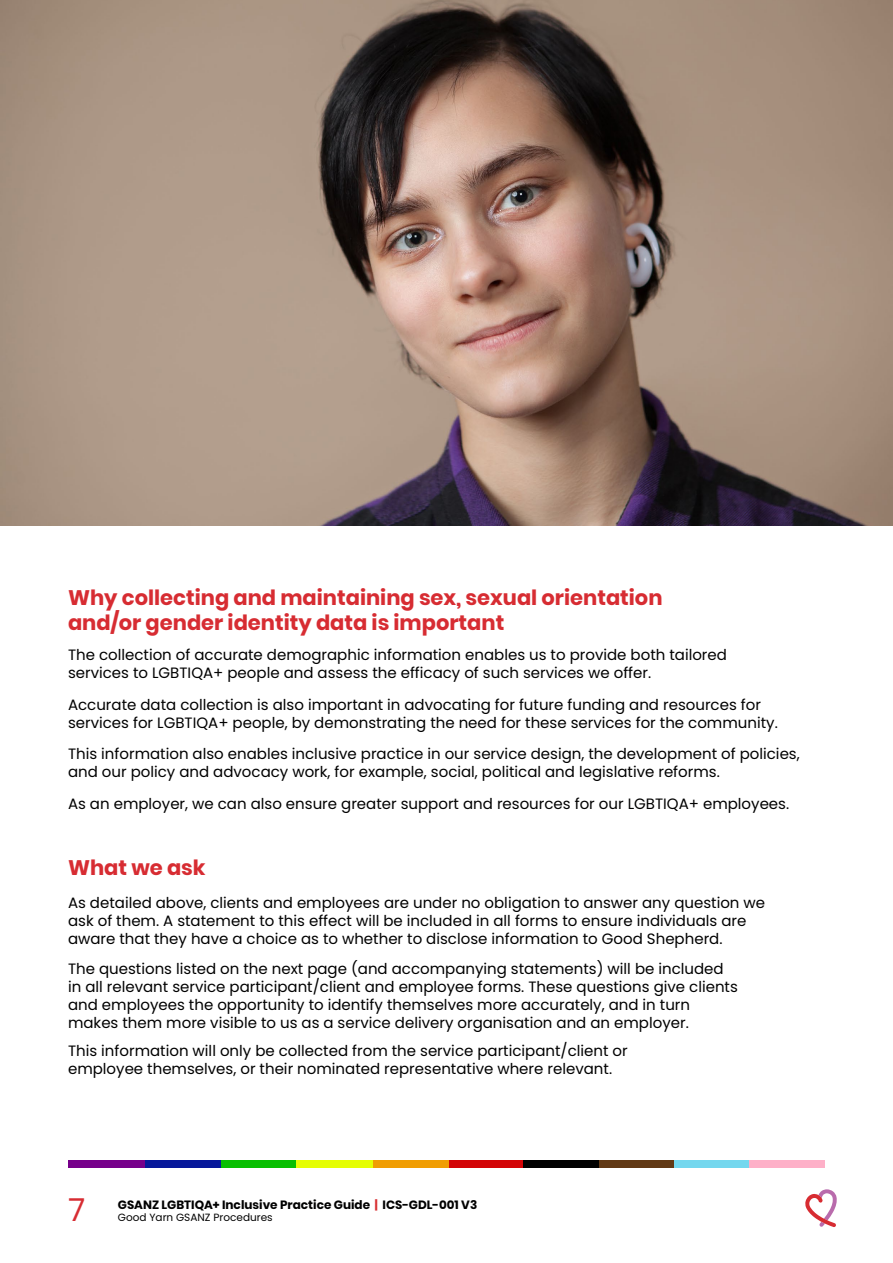
<style>
.page{position:relative;width:893px;height:1263px;background:#fff}
.page>*{position:absolute;margin:0;border:0;box-sizing:border-box;transform-origin:0 0}
.t1{font:31.5px "Poppins";color:#d72c32}
.t2{font:700 21px/25.2px "Poppins";color:#d72c32}
.t3{font:15px/18px "Poppins";color:#000101}
.t4{font:700 12px "Poppins";color:#000101}
.t5{font:10.5px "Poppins";color:#000101}
.s1{color:#d72e31}
</style>
<div class="page">
<svg style="left:805px;top:1189px;width:32px;height:38px"></svg>
<div style="left:448px;top:1160px;width:75px;height:7px;background:#d30507"></div>
<div style="left:220px;top:1160px;width:76px;height:7px;background:#08bf02"></div>
<div style="left:372px;top:1160px;width:76px;height:7px;background:#f09d03"></div>
<div style="left:144px;top:1160px;width:76px;height:7px;background:#07189a"></div>
<div style="left:296px;top:1160px;width:76px;height:7px;background:#e5fe04"></div>
<div style="left:68px;top:1160px;width:76px;height:7px;background:#76008a"></div>
<div style="left:523px;top:1160px;width:76px;height:7px;background:#010101"></div>
<div style="left:599px;top:1160px;width:75px;height:7px;background:#613915"></div>
<div style="left:674px;top:1160px;width:76px;height:7px;background:#74d7ee"></div>
<div style="left:750px;top:1160px;width:75px;height:7px;background:#feb0c8"></div>
<img style="left:0;top:0;width:893px;height:525px">
<h2 class="t2" style="left:68px;top:585px;width:596px">Why collecting and maintaining sex, sexual orientation and/or gender identity data is important</h2>
<p class="t3" style="left:68px;top:646px;width:660px">The collection of accurate demographic information enables us to provide both tailored services to LGBTIQA+ people and assess the efficacy of such services we offer.</p>
<p class="t3" style="left:68px;top:695px;width:711px">Accurate data collection is also important in advocating for future funding and resources for services for LGBTIQA+ people, by demonstrating the need for these services for the community.</p>
<p class="t3" style="left:68px;top:745px;width:733px">This information also enables inclusive practice in our service design, the development of policies, and our policy and advocacy work, for example, social, political and legislative reforms.</p>
<p class="t3" style="left:68px;top:794px;width:723px">As an employer, we can also ensure greater support and resources for our LGBTIQA+ employees.</p>
<h2 class="t2" style="left:68px;top:855px;width:139px">What we ask</h2>
<p class="t3" style="left:68px;top:893px;width:699px">As detailed above, clients and employees are under no obligation to answer any question we ask of them. A statement to this effect will be included in all forms to ensure individuals are aware that they have a choice as to whether to disclose information to Good Shepherd.</p>
<p class="t3" style="left:68px;top:959px;width:671px">The questions listed on the next page (and accompanying statements) will be included in all relevant service participant/client and employee forms. These questions give clients and employees the opportunity to identify themselves more accurately, and in turn makes them more visible to us as a service delivery organisation and an employer.</p>
<p class="t3" style="left:68px;top:1042px;width:561px">This information will only be collected from the service participant/client or employee themselves, or their nominated representative where relevant.</p>
<h1 class="t1" style="left:68px;top:1192px;width:19px">7</h1>
<p class="t4" style="left:118px;top:1197px;width:361px">GSANZ LGBTIQA+ Inclusive Practice Guide <span class="s1">|</span> ICS-GDL-001 V3</p>
<p class="t5" style="left:118px;top:1211px;width:156px">Good Yarn GSANZ Procedures</p>
</div>
